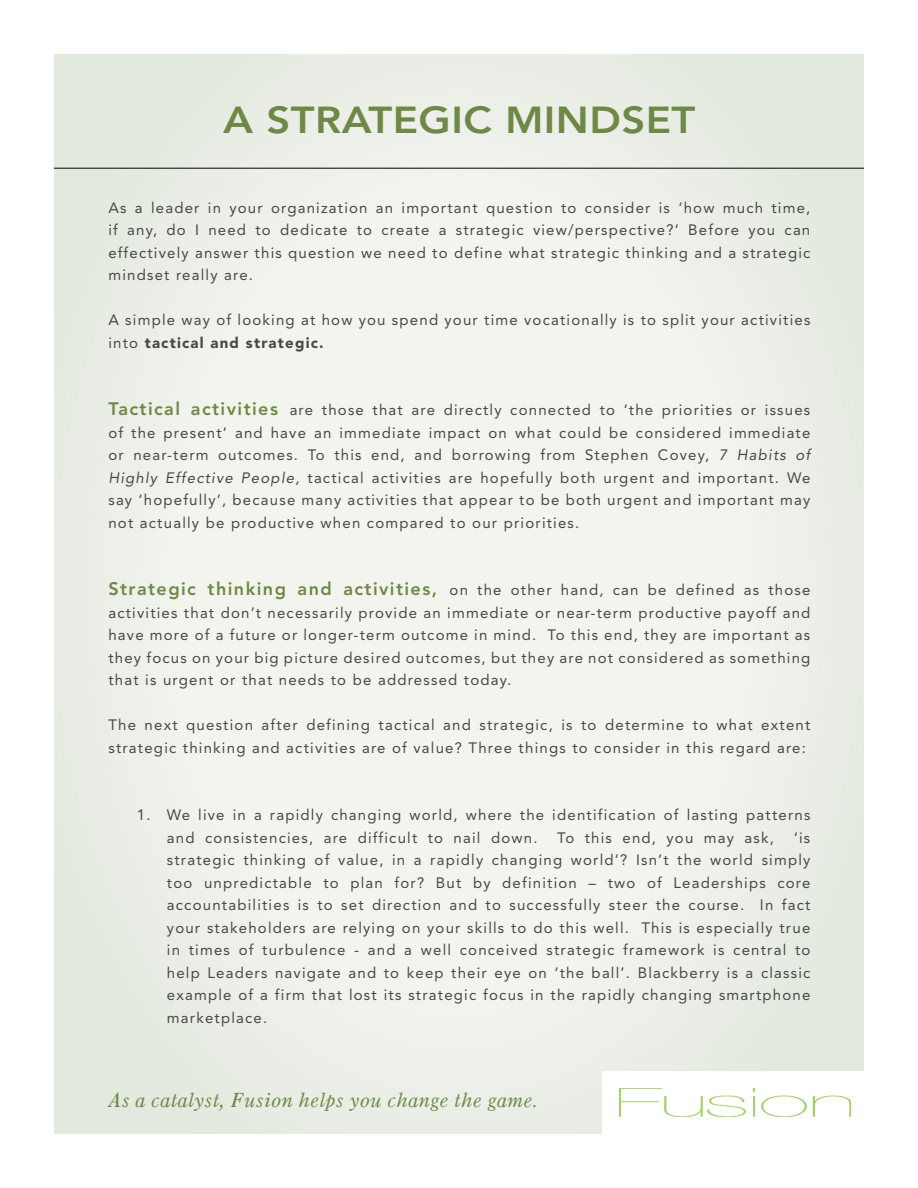
<style>
.page{position:relative;width:918px;height:1188px;background:#fff}
.page>*{position:absolute;margin:0;border:0;box-sizing:border-box;transform-origin:0 0}
.t1{font:800 37.35px "Avenir LT Std";letter-spacing:.01em;color:#6e8946;scale:1.11 1}
.t2{font:italic 21px "Old Style 7";color:#6e8946}
.t3{font:15px/22.5px "Avenir LT Std";letter-spacing:.08em;color:#484848;text-align:justify}
.s1{font-weight:900}
.s2{font-weight:800;font-size:18px;color:#6e8946}
.s3{font-style:italic}
</style>
<div class="page">
<div style="left:54px;top:54px;width:810px;height:1080px;background:#e4eae0"></div>
<div style="left:63px;top:54px;width:792px;height:1080px;background:#e5eae1"></div>
<div style="left:74px;top:54px;width:770px;height:1080px;background:#e7ece3"></div>
<div style="left:85px;top:63px;width:748px;height:1062px;background:#ebeee7;border-radius:50%"></div>
<div style="left:129px;top:125px;width:660px;height:938px;background:#eef1eb;border-radius:50%"></div>
<div style="left:173px;top:188px;width:572px;height:812px;background:#f3f4ee;border-radius:50%"></div>
<div style="left:603px;top:1071px;width:261px;height:63px;background:#fff"></div>
<img style="left:620px;top:1088px;width:230px;height:29px">
<hr style="left:54px;top:168px;width:810px;height:1px;background:#000">
<h1 class="t1" style="left:223px;top:98px;width:427px">A STRATEGIC MINDSET</h1>
<p class="t3" style="left:108px;top:196px;width:704px">As a leader in your organization an important question to consider is ‘how much time, if any, do I need to dedicate to create a strategic view/perspective?’ Before you can effectively answer this question we need to define what strategic thinking and a strategic mindset really are.</p>
<p class="t3" style="left:108px;top:309px;width:703px">A simple way of looking at how you spend your time vocationally is to split your activities into <span class="s1">tactical and strategic.</span></p>
<p class="t3" style="left:108px;top:399px;width:704px"><span class="s2">Tactical activities</span> are those that are directly connected to ’the priorities or issues of the present’ and have an immediate impact on what could be considered immediate or near-term outcomes. To this end, and borrowing from Stephen Covey, <span class="s3">7 Habits of Highly Effective People</span>, tactical activities are hopefully both urgent and important. We say ‘hopefully’, because many activities that appear to be both urgent and important may not actually be productive when compared to our priorities.</p>
<p class="t3" style="left:108px;top:579px;width:704px"><span class="s2">Strategic thinking and activities,</span> on the other hand, can be defined as those activities that don’t necessarily provide an immediate or near-term productive payoff and have more of a future or longer-term outcome in mind. To this end, they are important as they focus on your big picture desired outcomes, but they are not considered as something that is urgent or that needs to be addressed today.</p>
<p class="t3" style="left:108px;top:714px;width:703px">The next question after defining tactical and strategic, is to determine to what extent strategic thinking and activities are of value? Three things to consider in this regard are:</p>
<p class="t3" style="left:167px;top:804px;width:645px;text-indent:-30px">1. We live in a rapidly changing world, where the identification of lasting patterns and consistencies, are difficult to nail down.</p>
<p class="t3" style="left:557px;top:826px;width:218px">To this end, you may ask,</p>
<p class="t3" style="left:167px;top:826px;width:645px;text-indent:627px">‘is strategic thinking of value, in a rapidly changing world’? Isn’t the world simply too unpredictable to plan for? But by definition – two of Leaderships core accountabilities is to set direction and to successfully steer the course. In fact your stakeholders are relying on your skills to do this well. This is especially true in times of turbulence - and a well conceived strategic framework is central to help Leaders navigate and to keep their eye on ‘the ball’. Blackberry is a classic example of a firm that lost its strategic focus in the rapidly changing smartphone marketplace.</p>
<h2 class="t2" style="left:108px;top:1088px;width:432px">As a catalyst, Fusion helps you change the game.</h2>
</div>
